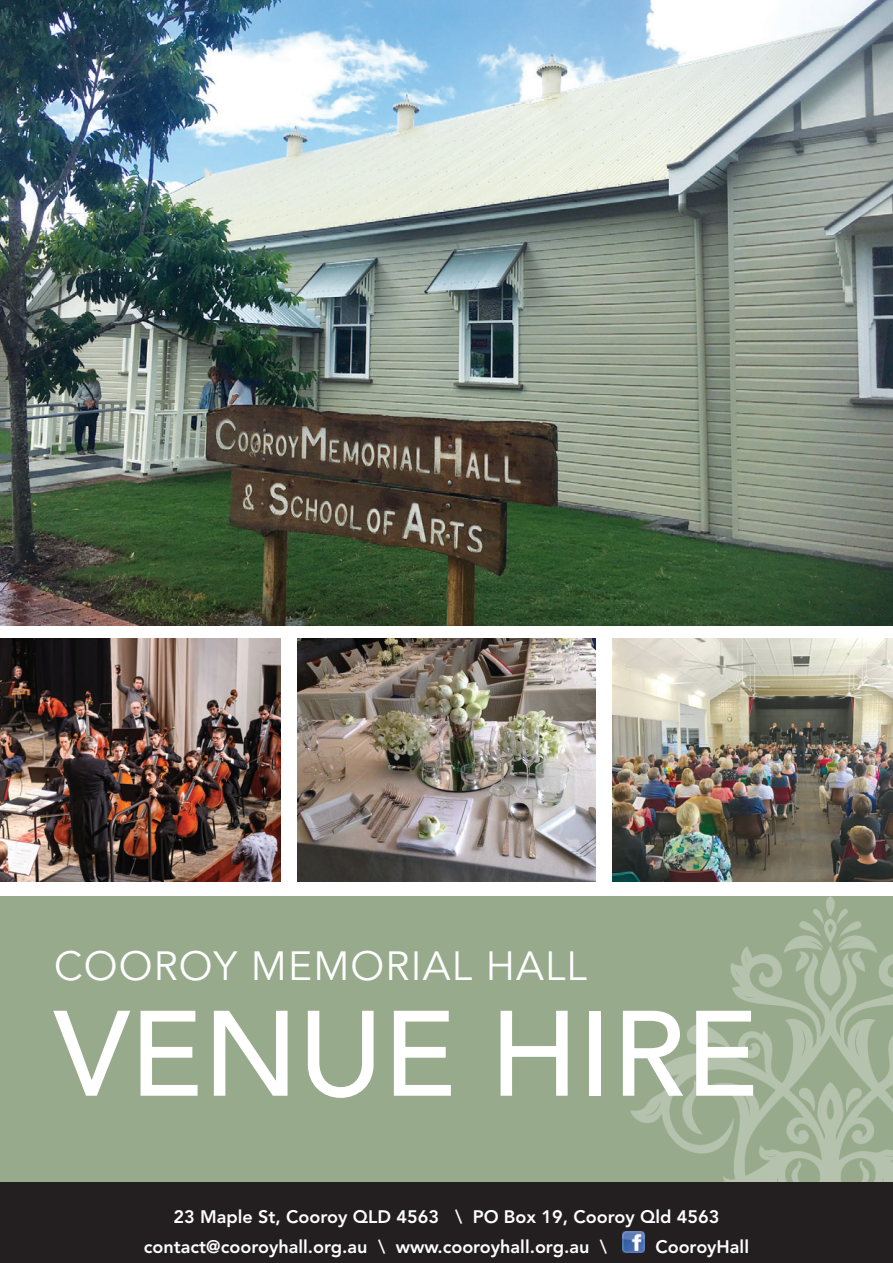
<style>
.page{position:relative;width:893px;height:1263px;background:#fff}
.page>*{position:absolute;margin:0;border:0;box-sizing:border-box;transform-origin:0 0}
.t1{font:500 120px "Avenir";color:#fff}
.t2{font:40.5px "Avenir";letter-spacing:.03em;color:#fff}
.t3{font:800 18px "Avenir";color:#fff}
</style>
<div class="page">
<div style="left:0;top:896px;width:893px;height:367px;background:#97aa8c"></div>
<img style="left:630px;top:896px;width:263px;height:286px">
<img style="left:0;top:0;width:893px;height:625px">
<img style="left:0;top:639px;width:281px;height:242px">
<img style="left:298px;top:639px;width:297px;height:242px">
<img style="left:612px;top:639px;width:281px;height:242px">
<div style="left:0;top:1182px;width:893px;height:81px;background:#231f20"></div>
<img style="left:623px;top:1231px;width:22px;height:22px">
<p class="t2" style="left:54px;top:943px;width:534px">COOROY MEMORIAL HALL</p>
<p class="t1" style="left:54px;top:985px;width:706px">VENUE HIRE</p>
<p class="t3" style="left:173px;top:1206px;width:548px">23 Maple St, Cooroy QLD 4563 \ PO Box 19, Cooroy Qld 4563</p>
<p class="t3" style="left:144px;top:1236px;width:464px">contact@cooroyhall.org.au \ www.cooroyhall.org.au \</p>
<p class="t3" style="left:655px;top:1236px;width:95px">CooroyHall</p>
</div>
